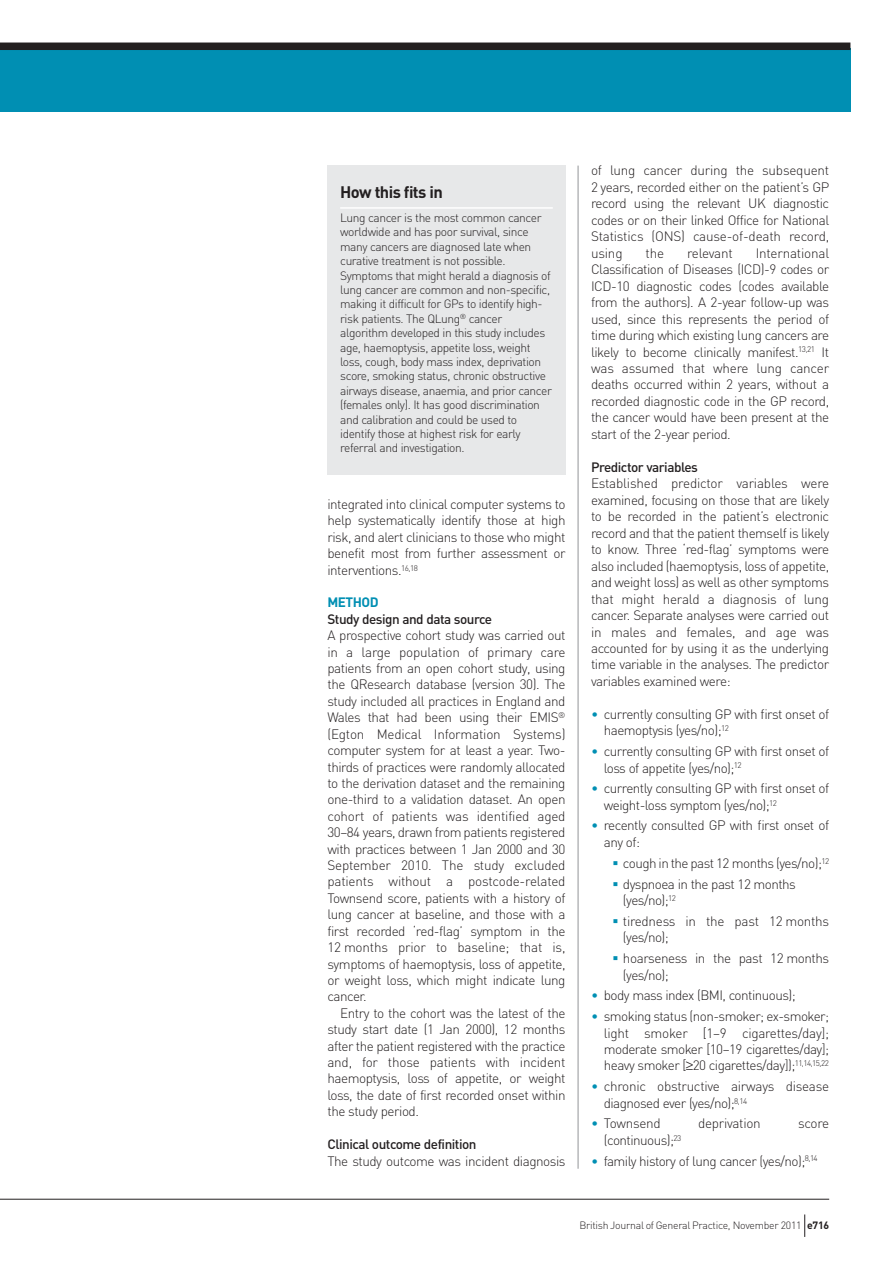
<style>
.page{position:relative;width:893px;height:1263px;background:#fff}
.page>*{position:absolute;margin:0;border:0;box-sizing:border-box;transform-origin:0 0}
.t1{font:700 16.5px "DIN";letter-spacing:-.035em;color:#231f20}
.t2{font:300 13.5px/16.5px "DIN";letter-spacing:-.04em;color:#231f20;text-align:justify}
.t3{font:300 13.5px/20.9px "DIN";letter-spacing:-.02em;color:#231f20}
.t4{font:500 13.5px "DIN";letter-spacing:-.035em;color:#231f20}
.t5{font:700 13.5px "DIN";letter-spacing:-.035em;color:#008fb3}
.t6{font:300 12px/14.4px "DIN";letter-spacing:-.035em;color:#231f20}
.t7{font:300 10.5px "DIN";letter-spacing:-.025em;color:#231f20}
.s1{color:#008fb3}
.s2{font-weight:700}
</style>
<div class="page">
<hr style="left:578px;top:166px;width:1px;height:1003px;background:#939598">
<div style="left:327px;top:165px;width:239px;height:310px;background:#e7e8e9"></div>
<hr style="left:340px;top:207px;width:213px;height:2px;background:#fff">
<hr style="left:0;top:1199px;width:829px;height:1px;background:#231f20">
<svg style="left:804px;top:1214px;width:1px;height:23px"></svg>
<div style="left:0;top:48px;width:850px;height:63px;background:#008fb3"></div>
<div style="left:0;top:43px;width:850px;height:7px;background:#231f20"></div>
<p class="t1" style="left:340px;top:182px;width:104px">How this fits in</p>
<p class="t6" style="left:340px;top:211px;width:213px">Lung cancer is the most common cancer worldwide and has poor survival, since many cancers are diagnosed late when curative treatment is not possible.<br>Symptoms that might herald a diagnosis of lung cancer are common and non-specific, making it difficult for GPs to identify high&shy;risk patients. The QLung<sup>®</sup> cancer algorithm developed in this study includes age, haemoptysis, appetite loss, weight loss, cough, body mass index, deprivation score, smoking status, chronic obstructive airways disease, anaemia, and prior cancer (females only). It has good discrimination and calibration and could be used to identify those at highest risk for early referral and investigation.</p>
<p class="t2" style="left:327px;top:496px;width:240px">integrated into clinical computer systems to help systematically identify those at high risk, and alert clinicians to those who might benefit most from further assessment or interventions.<sup>16,18</sup></p>
<p class="t5" style="left:327px;top:594px;width:53px">METHOD</p>
<p class="t4" style="left:327px;top:611px;width:166px">Study design and data source</p>
<p class="t2" style="left:327px;top:627px;width:240px">A prospective cohort study was carried out in a large population of primary care patients from an open cohort study, using the QResearch database (version 30). The study included all practices in England and Wales that had been using their EMIS<sup>® </sup>(Egton Medical Information Systems) computer system for at least a year. Two&shy;thirds of practices were randomly allocated to the derivation dataset and the remaining one-third to a validation dataset. An open cohort of patients was identified aged 30–84 years, drawn from patients registered with practices between 1 Jan 2000 and 30<br>September 2010. The study excluded patients without a postcode-related Townsend score, patients with a history of lung cancer at baseline, and those with a first recorded ‘red-flag’ symptom in the 12 months prior to baseline; that is, symptoms of haemoptysis, loss of appetite, or weight loss, which might indicate lung cancer.</p>
<p class="t2" style="left:327px;top:1005px;width:240px;text-indent:13px">Entry to the cohort was the latest of the study start date (1 Jan 2000), 12 months after the patient registered with the practice and, for those patients with incident haemoptysis, loss of appetite, or weight loss, the date of first recorded onset within the study period.</p>
<p class="t4" style="left:327px;top:1137px;width:151px">Clinical outcome definition</p>
<p class="t2" style="left:327px;top:1152px;width:240px">The study outcome was incident diagnosis</p>
<p class="t2" style="left:591px;top:162px;width:240px">of lung cancer during the subsequent 2 years, recorded either on the patient’s GP record using the relevant UK diagnostic codes or on their linked Office for National Statistics (ONS) cause-of-death record, using</p>
<p class="t2" style="left:591px;top:245px;width:240px;text-indent:165px">International Classification of Diseases (ICD)-9 codes or ICD-10 diagnostic codes (codes available from the authors). A 2-year follow-up was used, since this represents the period of time during which existing lung cancers are likely to become clinically manifest.<sup>13,21</sup> It was assumed that where lung cancer deaths occurred within 2 years, without a recorded diagnostic code in the GP record, the cancer would have been present at the start of the 2-year period.</p>
<p class="t4" style="left:591px;top:460px;width:108px">Predictor variables</p>
<p class="t2" style="left:591px;top:475px;width:240px">Established predictor variables were examined, focusing on those that are likely to be recorded in the patient’s electronic record and that the patient themself is likely to know. Three ‘red-flag’ symptoms were also included (haemoptysis, loss of appetite, and weight loss) as well as other symptoms that might herald a diagnosis of lung cancer. Separate analyses were carried out in males and females, and age was accounted for by using it as the underlying time variable in the analyses. The predictor variables examined were:</p>
<p class="t2" style="left:604px;top:706px;width:227px;text-indent:-13px"><span class="s1">•</span> currently consulting GP with first onset of haemoptysis (yes/no);<sup>12</sup></p>
<p class="t2" style="left:604px;top:743px;width:227px;text-indent:-13px"><span class="s1">•</span> currently consulting GP with first onset of loss of appetite (yes/no);<sup>12</sup></p>
<p class="t2" style="left:604px;top:780px;width:227px;text-indent:-13px"><span class="s1">•</span> currently consulting GP with first onset of weight-loss symptom (yes/no);<sup>12</sup></p>
<p class="t2" style="left:604px;top:817px;width:227px;text-indent:-13px"><span class="s1">•</span> recently consulted GP with first onset of any of:</p>
<p class="t2" style="left:623px;top:853px;width:208px;line-height:20.9px">cough in the past 12 months (yes/no);<sup>12 </sup>dyspnoea in the past 12 months</p>
<p class="t3" style="left:623px;top:890px;width:208px">(yes/no);<sup>12<br></sup>tiredness in the past 12 months</p>
<p class="t2" style="left:623px;top:927px;width:208px;line-height:20.9px">(yes/no);<br>hoarseness in the past 12 months</p>
<p class="t2" style="left:623px;top:967px;width:47px">(yes/no);</p>
<p class="t2" style="left:591px;top:987px;width:206px"><span class="s1">•</span> body mass index (BMI, continuous);</p>
<p class="t2" style="left:604px;top:1008px;width:227px;text-indent:-13px"><span class="s1">•</span> smoking status (non-smoker; ex-smoker; light smoker [1–9 cigarettes/day]; moderate smoker [10–19 cigarettes/day]; heavy smoker [≥20 cigarettes/day]);<sup>11,14,15,22</sup></p>
<p class="t3" style="left:604px;top:1078px;width:227px;line-height:16.5px;text-indent:-13px"><span class="s1">•</span> chronic obstructive airways disease diagnosed ever (yes/no);<sup>8,14</sup></p>
<p class="t3" style="left:591px;top:1113px;width:71px"><span class="s1">•</span> Townsend</p>
<p class="t3" style="left:698px;top:1113px;width:64px">deprivation</p>
<p class="t2" style="left:798px;top:1115px;width:33px">score</p>
<p class="t2" style="left:604px;top:1132px;width:79px">(continuous);<sup>23</sup></p>
<p class="t2" style="left:591px;top:1152px;width:228px"><span class="s1">•</span> family history of lung cancer (yes/no);<sup>8,14</sup></p>
<p class="t2" style="left:645px;top:245px;width:20px">the</p>
<p class="t2" style="left:687px;top:245px;width:47px">relevant</p>
<p class="t7" style="left:579px;top:1219px;width:251px">British Journal of General Practice, November 2011 <span class="s2">e716</span></p>
</div>
